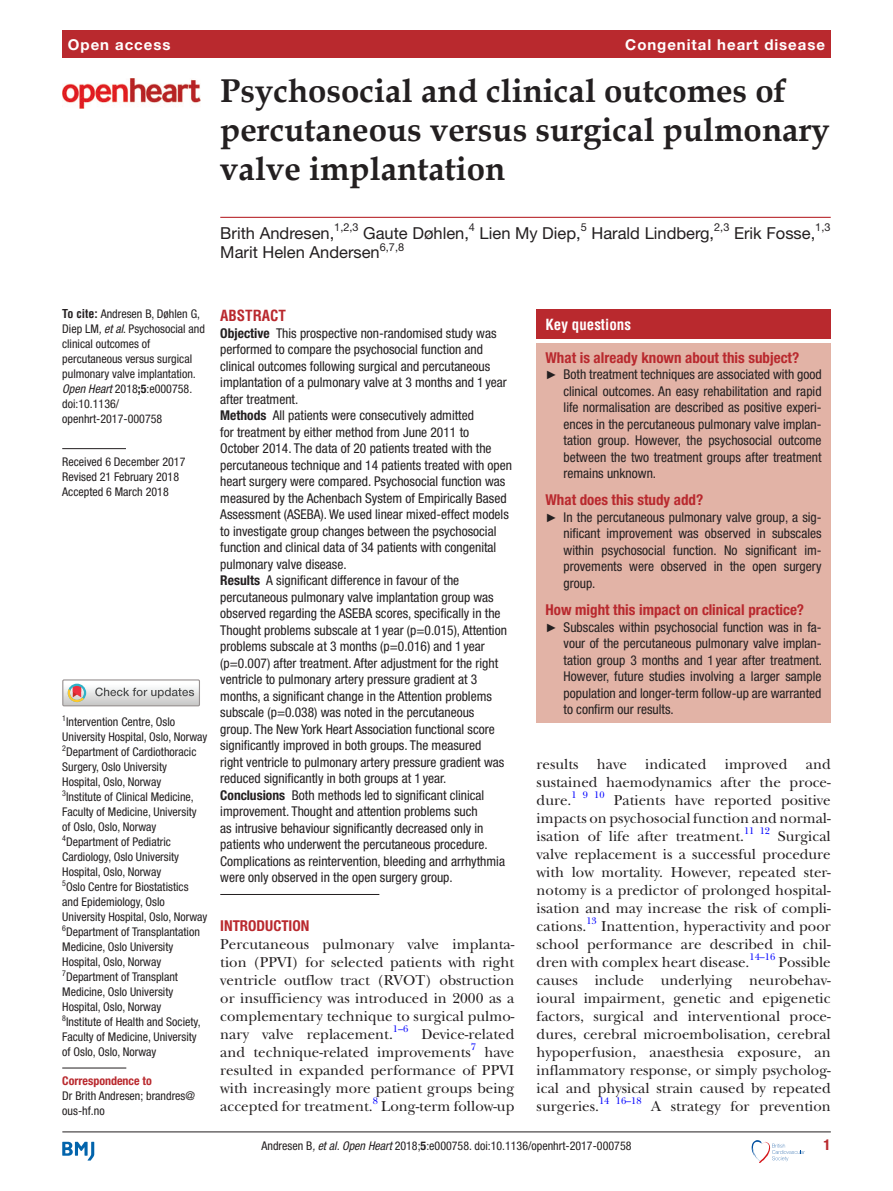
<style>
.page{position:relative;width:893px;height:1191px;background:#fff}
.page>*{position:absolute;margin:0;border:0;box-sizing:border-box;transform-origin:0 0}
.t1{font:700 33px/39px "Book Antiqua";color:#231f20}
.t2{font:16.5px "Helvetica Neue LT Std";color:#231f20}
.t3{font:15px/18px "New Baskerville";color:#231f20;text-align:justify}
.t4{font:700 condensed 15px "Helvetica Neue LT Std";color:#b9292e}
.t5{font:700 15px "Helvetica Neue LT Std";letter-spacing:.065em;color:#fff}
.t6{font:700 condensed 15px "Helvetica";color:#fff}
.t7{font:700 condensed 15px "Helvetica";color:#b9292e}
.t8{font:condensed 13.5px/16.5px "Helvetica Neue LT Std";color:#231f20;text-align:justify}
.t9{font:condensed 12px/15px "Helvetica Neue LT Std";color:#231f20}
.t10{font:700 condensed 12px "Helvetica Neue LT Std";color:#b9292e}
.t11{font:10.95px "Helvetica Neue LT Std";color:#231f20}
.t12{font:9.9px "New Baskerville";color:#00f}
.t13{font:condensed 7.95px "Helvetica Neue LT Std";color:#231f20}
.s1{font-family:"Helvetica LT Std";font-weight:700}
.s2{font-style:italic}
.s3{font-weight:700}
.s4{font-family:"Arial";font-stretch:normal;font-size:12px}
</style>
<div class="page">
<div style="left:62px;top:31px;width:769px;height:27px;background:#b9292e"></div>
<hr style="left:62px;top:1131px;width:769px;height:1px;background:#231f20">
<svg style="left:752px;top:1140px;width:53px;height:23px"></svg>
<svg style="left:62px;top:1141px;width:32px;height:19px"></svg>
<hr style="left:62px;top:448px;width:64px;height:1px;background:#231f20">
<hr style="left:62px;top:1067px;width:64px;height:1px;background:#231f20">
<hr style="left:220px;top:217px;width:611px;height:1px;background:#b9292e">
<div style="left:62px;top:679px;width:138px;height:27px;border:1px solid #969090"></div>
<svg style="left:63px;top:680px;width:136px;height:26px"></svg>
<img style="left:62px;top:78px;width:138px;height:30px">
<hr style="left:220px;top:894px;width:159px;height:1px;background:#231f20">
<div style="left:537px;top:309px;width:294px;height:30px;background:#b9292e"></div>
<div style="left:537px;top:343px;width:294px;height:380px;background:#e2b3a6"></div>
<p class="t5" style="left:68px;top:35px;width:104px">Open access</p>
<p class="t5" style="left:625px;top:35px;width:201px">Congenital heart disease</p>
<h1 class="t1" style="left:220px;top:71px;width:611px">Psychosocial and clinical outcomes of percutaneous versus surgical pulmonary valve implantation</h1>
<p class="t2" style="left:220px;top:223px;width:115px">Brith Andresen,</p>
<p class="t11" style="left:334px;top:221px;width:26px">1,2,3</p>
<p class="t2" style="left:363px;top:223px;width:107px">Gaute Døhlen,</p>
<p class="t11" style="left:469px;top:221px;width:8px">4</p>
<p class="t2" style="left:480px;top:223px;width:103px">Lien My Diep,</p>
<p class="t11" style="left:581px;top:221px;width:8px">5</p>
<p class="t2" style="left:591px;top:223px;width:124px">Harald Lindberg,</p>
<p class="t11" style="left:714px;top:221px;width:17px">2,3</p>
<p class="t2" style="left:734px;top:223px;width:83px">Erik Fosse,</p>
<p class="t11" style="left:815px;top:221px;width:17px">1,3</p>
<p class="t2" style="left:220px;top:242px;width:161px">Marit Helen Andersen</p>
<p class="t11" style="left:380px;top:240px;width:26px">6,7,8</p>
<p class="t9" style="left:62px;top:306px;width:144px"><span class="s1">To cite:</span> Andresen B, Døhlen G,<br>Diep LM<span class="s2">, et al</span>. Psychosocial and clinical outcomes of percutaneous versus surgical pulmonary valve implantation<span class="s2">.<br>Open Heart</span> 2018<span class="s3">;5</span>:e000758. doi:10.1136/ openhrt-2017-000758</p>
<p class="t9" style="left:62px;top:454px;width:125px">Received 6 December 2017<br>Revised 21 February 2018<br>Accepted 6 March 2018</p>
<p class="t13" style="left:62px;top:713px;width:5px">1</p>
<p class="t9" style="left:62px;top:714px;width:147px;text-indent:4px">Intervention Centre, Oslo<br>University Hospital, Oslo, Norway</p>
<p class="t13" style="left:62px;top:743px;width:5px">2</p>
<p class="t9" style="left:62px;top:744px;width:136px;text-indent:4px">Department of Cardiothoracic<br>Surgery, Oslo University<br>Hospital, Oslo, Norway</p>
<p class="t13" style="left:62px;top:788px;width:5px">3</p>
<p class="t9" style="left:62px;top:789px;width:147px;text-indent:4px">Institute of Clinical Medicine,<br>Faculty of Medicine, University of Oslo, Oslo, Norway<br><sup>4</sup>Department of Pediatric<br>Cardiology, Oslo University<br>Hospital, Oslo, Norway<br><sup>5</sup>Oslo Centre for Biostatistics and Epidemiology, Oslo<br>University Hospital, Oslo, Norway<br><sup>6</sup>Department of Transplantation<br>Medicine, Oslo University<br>Hospital, Oslo, Norway<br><sup>7</sup>Department of Transplant<br>Medicine, Oslo University<br>Hospital, Oslo, Norway<br><sup>8</sup>Institute of Health and Society,<br>Faculty of Medicine, University of Oslo, Oslo, Norway</p>
<p class="t10" style="left:62px;top:1073px;width:91px">Correspondence to</p>
<p class="t9" style="left:62px;top:1088px;width:134px">Dr Brith Andresen; brandres@ ous-hf.no</p>
<p class="t7" style="left:220px;top:306px;width:67px">Abstract</p>
<p class="t8" style="left:220px;top:324px;width:293px;text-align:left"><span class="s3">Objective</span> This prospective non-randomised study was performed to compare the psychosocial function and clinical outcomes following surgical and percutaneous implantation of a pulmonary valve at 3 months and 1 year after treatment.<br><span class="s3">Methods</span> All patients were consecutively admitted<br>for treatment by either method from June 2011 to<br>October 2014. The data of 20 patients treated with the percutaneous technique and 14 patients treated with open heart surgery were compared. Psychosocial function was measured by the Achenbach System of Empirically Based Assessment (ASEBA). We used linear mixed-effect models to investigate group changes between the psychosocial function and clinical data of 34 patients with congenital pulmonary valve disease.<br><span class="s3">Results</span> A significant difference in favour of the percutaneous pulmonary valve implantation group was observed regarding the ASEBA scores, specifically in the Thought problems subscale at 1 year (p=0.015), Attention problems subscale at 3 months (p=0.016) and 1 year (p=0.007) after treatment. After adjustment for the right ventricle to pulmonary artery pressure gradient at 3 months, a significant change in the Attention problems subscale (p=0.038) was noted in the percutaneous<br>group. The New York Heart Association functional score significantly improved in both groups. The measured<br>right ventricle to pulmonary artery pressure gradient was reduced significantly in both groups at 1 year.<br><span class="s3">Conclusions</span> Both methods led to significant clinical improvement. Thought and attention problems such<br>as intrusive behaviour significantly decreased only in patients who underwent the percutaneous procedure.<br>Complications as reintervention, bleeding and arrhythmia were only observed in the open surgery group.</p>
<p class="t4" style="left:220px;top:916px;width:91px">Introduction</p>
<p class="t3" style="left:220px;top:935px;width:296px">Percutaneous pulmonary valve implanta&shy;tion (PPVI) for selected patients with right ventricle outflow tract (RVOT) obstruction or insufficiency was introduced in 2000 as a complementary technique to surgical pulmo&shy;nary valve replacement.<sup>1–6</sup></p>
<p class="t3" style="left:220px;top:1025px;width:296px;text-indent:201px">Device-related and technique-related improvements</p>
<p class="t12" style="left:471px;top:1041px;width:7px">7</p>
<p class="t3" style="left:220px;top:1043px;width:296px;text-indent:264px">have resulted in expanded performance of PPVI with increasingly more patient groups being accepted for treatment.</p>
<p class="t12" style="left:373px;top:1095px;width:7px">8</p>
<p class="t3" style="left:381px;top:1097px;width:135px">Long-term follow-up</p>
<p class="t6" style="left:546px;top:315px;width:87px">Key questions</p>
<p class="t4" style="left:546px;top:348px;width:255px">What is already known about this subject?</p>
<p class="t8" style="left:564px;top:366px;width:260px;text-indent:-18px"><span class="s4">►</span> Both treatment techniques are associated with good clinical outcomes. An easy rehabilitation and rapid life normalisation are described as positive experi&shy;ences in the percutaneous pulmonary valve implan&shy;tation group. However, the psychosocial outcome between the two treatment groups after treatment remains unknown.</p>
<p class="t4" style="left:546px;top:491px;width:159px">What does this study add?</p>
<p class="t8" style="left:564px;top:509px;width:259px;text-indent:-18px"><span class="s4">►</span> In the percutaneous pulmonary valve group, a sig&shy;nificant improvement was observed in subscales within psychosocial function. No significant im&shy;provements were observed in the open surgery group.</p>
<p class="t4" style="left:546px;top:600px;width:260px">How might this impact on clinical practice?</p>
<p class="t8" style="left:564px;top:618px;width:260px;text-indent:-18px"><span class="s4">►</span> Subscales within psychosocial function was in fa&shy;vour of the percutaneous pulmonary valve implan&shy;tation group 3 months and 1 year after treatment.<br>However, future studies involving a larger sample population and longer-term follow-up are warranted to confirm our results.</p>
<p class="t3" style="left:537px;top:755px;width:296px">results have indicated improved and sustained haemodynamics after the proce&shy;dure.</p>
<p class="t12" style="left:571px;top:789px;width:35px">1 9 10</p>
<p class="t3" style="left:537px;top:791px;width:296px;text-indent:77px">Patients have reported positive impacts on psychosocial function and normal&shy;isation of life after treatment.</p>
<p class="t12" style="left:744px;top:825px;width:27px">11 12</p>
<p class="t3" style="left:537px;top:827px;width:296px;text-indent:241px">Surgical valve replacement is a successful procedure with low mortality. However, repeated ster&shy;notomy is a predictor of prolonged hospital&shy;isation and may increase the risk of compli&shy;cations.</p>
<p class="t12" style="left:586px;top:915px;width:12px">13</p>
<p class="t3" style="left:537px;top:917px;width:296px;text-indent:64px">Inattention, hyperactivity and poor school performance are described in chil&shy;dren with complex heart disease.</p>
<p class="t12" style="left:749px;top:951px;width:27px">14–16</p>
<p class="t3" style="left:537px;top:953px;width:296px;text-indent:242px">Possible causes include underlying neurobehav&shy;ioural impairment, genetic and epigenetic factors, surgical and interventional proce&shy;dures, cerebral microembolisation, cerebral hypoperfusion, anaesthesia exposure, an inflammatory response, or simply psycholog&shy;ical and physical strain caused by repeated surgeries.<sup>14</sup> <sup>16–18</sup></p>
<p class="t3" style="left:651px;top:1097px;width:181px">A strategy for prevention</p>
<p class="t9" style="left:261px;top:1138px;width:372px">Andresen B<span class="s2">, et al. Open Heart</span> 2018;<span class="s3">5</span>:e000758. doi:10.1136/openhrt-2017-000758</p>
<p class="t4" style="left:824px;top:1135px;width:9px">1</p>
</div>
